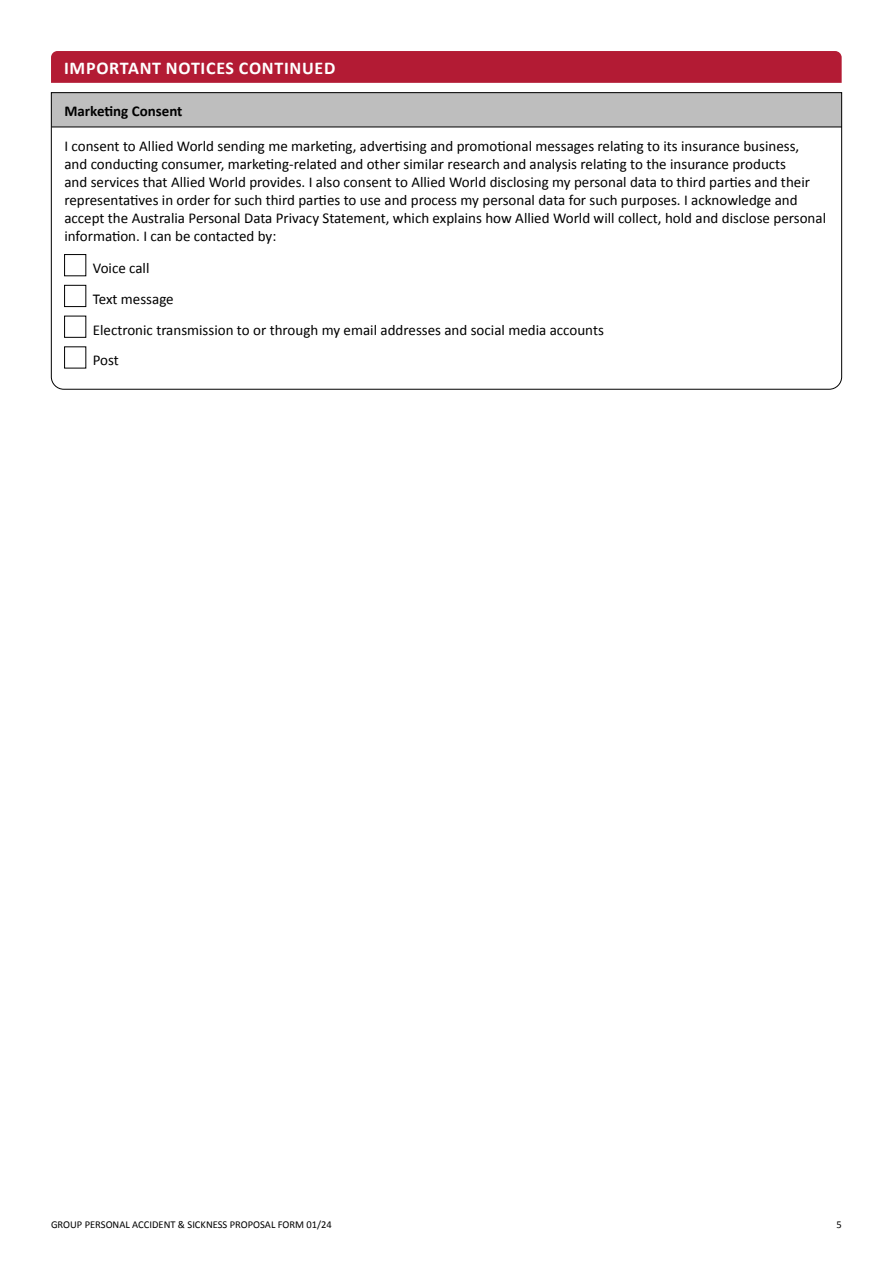
<style>
.page{position:relative;width:893px;height:1263px;background:#fff}
.page>*{position:absolute;margin:0;border:0;box-sizing:border-box;transform-origin:0 0}
.t1{font:700 18px "Calibri";letter-spacing:.04em;color:#fff}
.t2{font:15px/18px "Calibri";color:#000}
.t3{font:700 15px "Calibri";color:#000}
.t4{font:10.5px "Calibri";color:#000}
</style>
<div class="page">
<div style="left:51px;top:51px;width:791px;height:32px;background:#b31b34"></div>
<svg style="left:51px;top:92px;width:791px;height:298px"></svg>
<p class="t1" style="left:64px;top:56px;width:273px">IMPORTANT NOTICES CONTINUED</p>
<p class="t3" style="left:64px;top:101px;width:120px">Marketing Consent</p>
<p class="t2" style="left:64px;top:137px;width:763px">I consent to Allied World sending me marketing, advertising and promotional messages relating to its insurance business,<br>and conducting consumer, marketing-related and other similar research and analysis relating to the insurance products<br>and services that Allied World provides. I also consent to Allied World disclosing my personal data to third parties and their representatives in order for such third parties to use and process my personal data for such purposes. I acknowledge and accept the Australia Personal Data Privacy Statement, which explains how Allied World will collect, hold and disclose personal information. I can be contacted by:</p>
<p class="t2" style="left:93px;top:253px;width:513px;line-height:30.8px">Voice call<br>Text message<br>Electronic transmission to or through my email addresses and social media accounts<br>Post</p>
<p class="t4" style="left:51px;top:1218px;width:282px">GROUP PERSONAL ACCIDENT &amp; SICKNESS PROPOSAL FORM 01/24</p>
<p class="t4" style="left:837px;top:1218px;width:7px">5</p>
</div>
